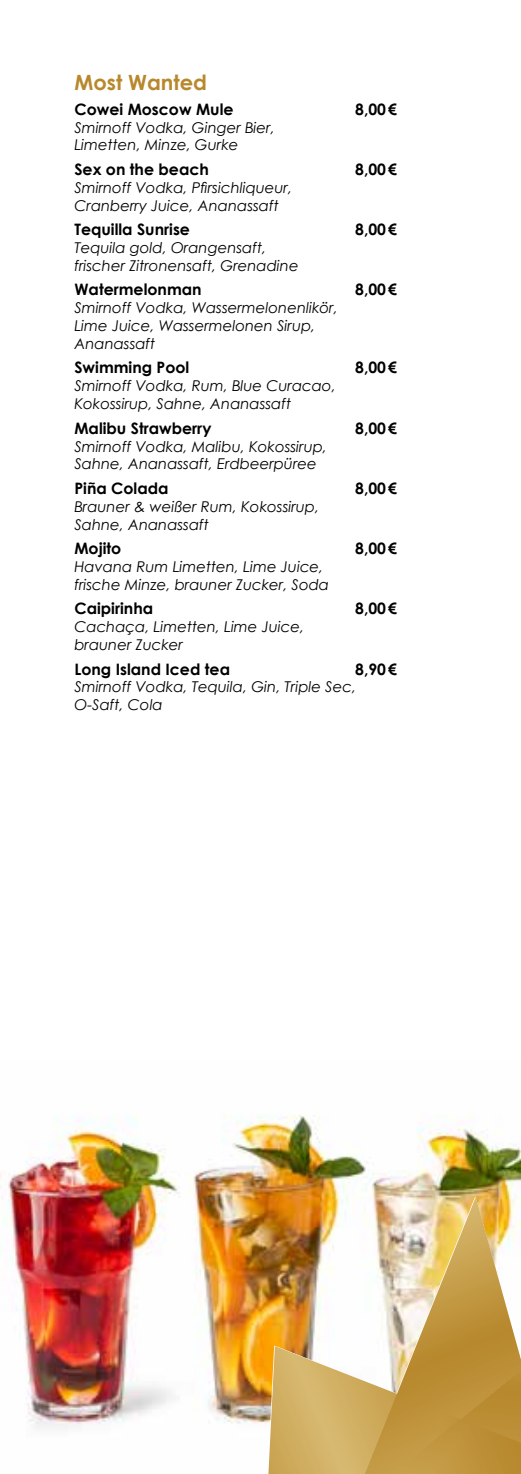
<style>
.page{position:relative;width:521px;height:1474px;background:#fff}
.page>*{position:absolute;margin:0;border:0;box-sizing:border-box;transform-origin:0 0}
.t1{font:700 21px "Century Gothic";color:#b8882d}
.t2{font:700 15.75px "Century Gothic";color:#000}
.t3{font:italic 14.88px/17.8px "Century Gothic";color:#000}
</style>
<div class="page">
<img style="left:0;top:1115px;width:521px;height:314px">
<svg style="left:260px;top:1346px;width:36px;height:127px"></svg>
<svg style="left:296px;top:1271px;width:14px;height:202px"></svg>
<svg style="left:310px;top:1196px;width:211px;height:277px"></svg>
<h1 class="t1" style="left:74px;top:67px;width:134px">Most Wanted</h1>
<p class="t2" style="left:74px;top:97px;width:161px">Cowei Moscow Mule</p>
<p class="t2" style="left:355px;top:97px;width:43px">8,00€</p>
<p class="t3" style="left:74px;top:118px;width:202px">Smirnoff Vodka, Ginger Bier,<br>Limetten, Minze, Gurke</p>
<p class="t2" style="left:74px;top:157px;width:136px">Sex on the beach</p>
<p class="t2" style="left:355px;top:157px;width:43px">8,00€</p>
<p class="t3" style="left:74px;top:178px;width:219px">Smirnoff Vodka, Pfirsichliqueur,<br>Cranberry Juice, Ananassaft</p>
<p class="t2" style="left:74px;top:217px;width:117px">Tequilla Sunrise</p>
<p class="t2" style="left:355px;top:217px;width:43px">8,00€</p>
<p class="t3" style="left:74px;top:238px;width:226px">Tequila gold, Orangensaft, frischer Zitronensaft, Grenadine</p>
<p class="t2" style="left:74px;top:278px;width:129px">Watermelonman</p>
<p class="t2" style="left:355px;top:278px;width:43px">8,00€</p>
<p class="t3" style="left:74px;top:299px;width:265px">Smirnoff Vodka, Wassermelonenlikör,<br>Lime Juice, Wassermelonen Sirup,<br>Ananassaft</p>
<p class="t2" style="left:74px;top:356px;width:116px">Swimming Pool</p>
<p class="t2" style="left:355px;top:356px;width:43px">8,00€</p>
<p class="t3" style="left:74px;top:377px;width:263px">Smirnoff Vodka, Rum, Blue Curacao,<br>Kokossirup, Sahne, Ananassaft</p>
<p class="t2" style="left:74px;top:416px;width:139px">Malibu Strawberry</p>
<p class="t2" style="left:355px;top:416px;width:43px">8,00€</p>
<p class="t3" style="left:74px;top:437px;width:254px">Smirnoff Vodka, Malibu, Kokossirup,<br>Sahne, Ananassaft, Erdbeerpüree</p>
<p class="t2" style="left:74px;top:476px;width:96px">Piña Colada</p>
<p class="t2" style="left:355px;top:476px;width:43px">8,00€</p>
<p class="t3" style="left:74px;top:497px;width:246px">Brauner &amp; weißer Rum, Kokossirup,<br>Sahne, Ananassaft</p>
<p class="t2" style="left:74px;top:536px;width:48px">Mojito</p>
<p class="t2" style="left:355px;top:536px;width:43px">8,00€</p>
<p class="t3" style="left:74px;top:557px;width:256px">Havana Rum Limetten, Lime Juice, frische Minze, brauner Zucker, Soda</p>
<p class="t2" style="left:74px;top:596px;width:80px">Caipirinha</p>
<p class="t2" style="left:355px;top:596px;width:43px">8,00€</p>
<p class="t3" style="left:74px;top:617px;width:231px">Cachaça, Limetten, Lime Juice, brauner Zucker</p>
<p class="t2" style="left:74px;top:657px;width:157px">Long Island Iced tea</p>
<p class="t2" style="left:355px;top:657px;width:43px">8,90€</p>
<p class="t3" style="left:74px;top:678px;width:283px">Smirnoff Vodka, Tequila, Gin, Triple Sec,<br>O-Saft, Cola</p>
</div>
